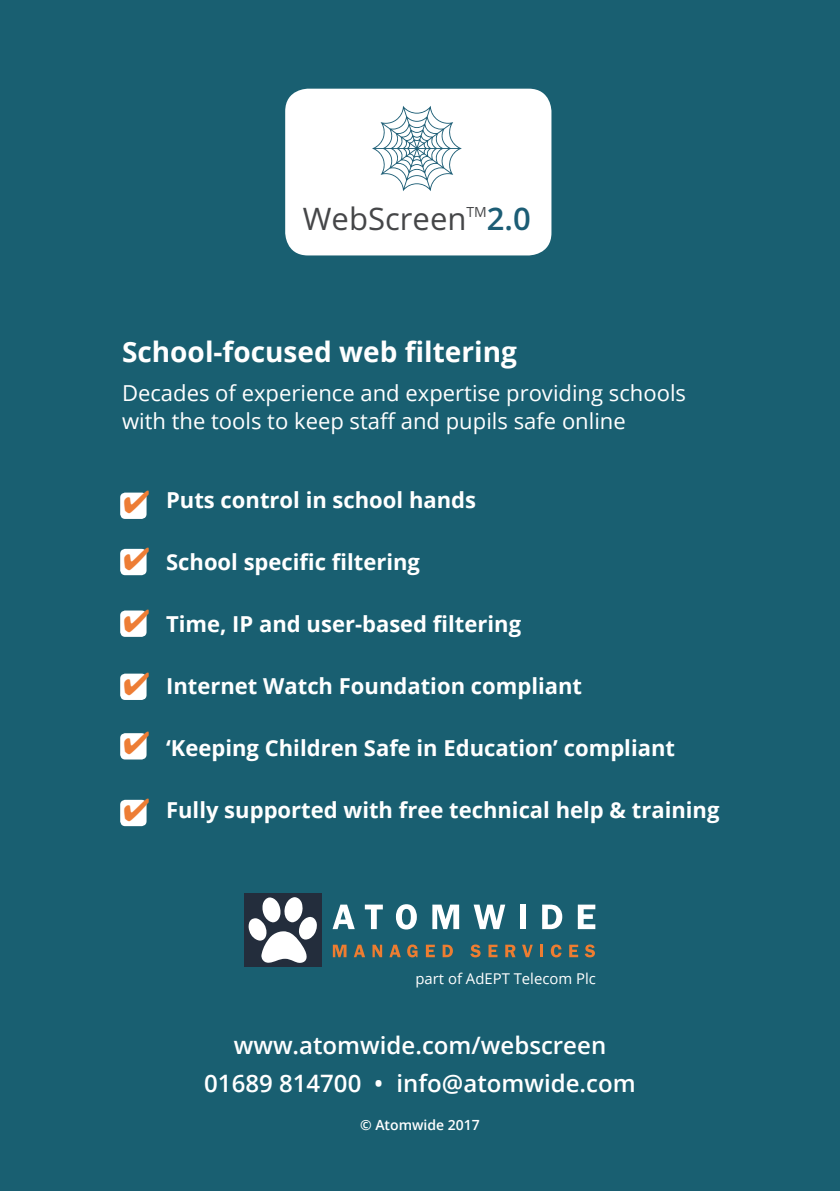
<style>
.page{position:relative;width:840px;height:1191px;background:#fff}
.page>*{position:absolute;margin:0;border:0;box-sizing:border-box;transform-origin:0 0}
.t1{font:31px "Open Sans";color:#454648}
.Heading_Small_Blue{font:700 28px "Open Sans";color:#fff}
.Heading_Small_Blue-2{font:600 24px/38px "Open Sans";color:#fff;text-align:center}
.Heading_Small_Blue-3{font:700 22px "Open Sans";color:#fff}
.Heading_Small_Blue-4{font:22px/28px "Open Sans";color:#fff}
.t2{font:14.8px "Open Sans";color:#fff}
.t3{font:600 14px "Open Sans";color:#fff}
.s1{font-weight:600;color:#1c5d75}
</style>
<div class="page">
<div style="left:0;top:0;width:839px;height:1191px;background:#195f71"></div>
<div style="left:285px;top:89px;width:266px;height:166px;background:#fff;border-radius:23px"></div>
<svg style="left:372px;top:106px;width:89px;height:85px"></svg>
<div style="left:120px;top:492px;width:26px;height:27px;background:#fff;border-radius:5px"></div>
<div style="left:120px;top:549px;width:26px;height:26px;background:#fff;border-radius:5px"></div>
<div style="left:120px;top:610px;width:26px;height:27px;background:#fff;border-radius:5px"></div>
<div style="left:120px;top:673px;width:26px;height:27px;background:#fff;border-radius:5px"></div>
<div style="left:120px;top:733px;width:26px;height:26px;background:#fff;border-radius:5px"></div>
<div style="left:120px;top:800px;width:26px;height:26px;background:#fff;border-radius:5px"></div>
<svg style="left:332px;top:944px;width:14px;height:13px"></svg>
<svg style="left:354px;top:944px;width:11px;height:13px"></svg>
<svg style="left:372px;top:944px;width:10px;height:13px"></svg>
<svg style="left:389px;top:944px;width:11px;height:13px"></svg>
<svg style="left:407px;top:944px;width:10px;height:13px"></svg>
<svg style="left:425px;top:944px;width:9px;height:13px"></svg>
<svg style="left:442px;top:944px;width:10px;height:13px"></svg>
<svg style="left:470px;top:944px;width:10px;height:13px"></svg>
<svg style="left:488px;top:944px;width:9px;height:13px"></svg>
<svg style="left:505px;top:944px;width:10px;height:13px"></svg>
<svg style="left:522px;top:944px;width:10px;height:13px"></svg>
<svg style="left:540px;top:944px;width:2px;height:13px"></svg>
<svg style="left:550px;top:944px;width:11px;height:13px"></svg>
<svg style="left:569px;top:944px;width:9px;height:13px"></svg>
<svg style="left:584px;top:944px;width:10px;height:13px"></svg>
<svg style="left:332px;top:904px;width:22px;height:25px"></svg>
<svg style="left:364px;top:904px;width:18px;height:25px"></svg>
<svg style="left:395px;top:904px;width:21px;height:25px"></svg>
<svg style="left:432px;top:904px;width:27px;height:25px"></svg>
<svg style="left:473px;top:904px;width:32px;height:25px"></svg>
<div style="left:519px;top:904px;width:6px;height:25px;background:#fff"></div>
<svg style="left:542px;top:904px;width:20px;height:25px"></svg>
<svg style="left:577px;top:904px;width:18px;height:25px"></svg>
<div style="left:244px;top:893px;width:77px;height:73px;background:#232d3c"></div>
<svg style="left:248px;top:897px;width:69px;height:66px"></svg>
<svg style="left:124px;top:492px;width:23px;height:21px"></svg>
<svg style="left:124px;top:548px;width:23px;height:22px"></svg>
<svg style="left:124px;top:610px;width:23px;height:22px"></svg>
<svg style="left:124px;top:673px;width:23px;height:22px"></svg>
<svg style="left:124px;top:733px;width:23px;height:22px"></svg>
<svg style="left:124px;top:799px;width:23px;height:22px"></svg>
<p class="t1" style="left:303px;top:197px;width:229px">WebScreen<sup>TM</sup><span class="s1">2.0</span></p>
<p class="Heading_Small_Blue" style="left:122px;top:331px;width:396px">School-focused web filtering</p>
<p class="Heading_Small_Blue-4" style="left:122px;top:378px;width:565px">Decades of experience and expertise providing schools with the tools to keep staff and pupils safe online</p>
<p class="Heading_Small_Blue-3" style="left:166px;top:484px;width:311px">Puts control in school hands</p>
<p class="Heading_Small_Blue-3" style="left:166px;top:546px;width:255px">School specific filtering</p>
<p class="Heading_Small_Blue-3" style="left:166px;top:608px;width:356px">Time, IP and user-based filtering</p>
<p class="Heading_Small_Blue-3" style="left:166px;top:670px;width:417px">Internet Watch Foundation compliant</p>
<p class="Heading_Small_Blue-3" style="left:166px;top:732px;width:510px">‘Keeping Children Safe in Education’ compliant</p>
<p class="Heading_Small_Blue-3" style="left:166px;top:794px;width:554px">Fully supported with free technical help &amp; training</p>
<p class="t2" style="left:415px;top:968px;width:182px">part of AdEPT Telecom Plc</p>
<p class="Heading_Small_Blue-2" style="left:204px;top:1025px;width:433px">www.atomwide.com/webscreen<br>01689 814700 • info@atomwide.com</p>
<p class="t3" style="left:360px;top:1115px;width:121px">© Atomwide 2017</p>
</div>
